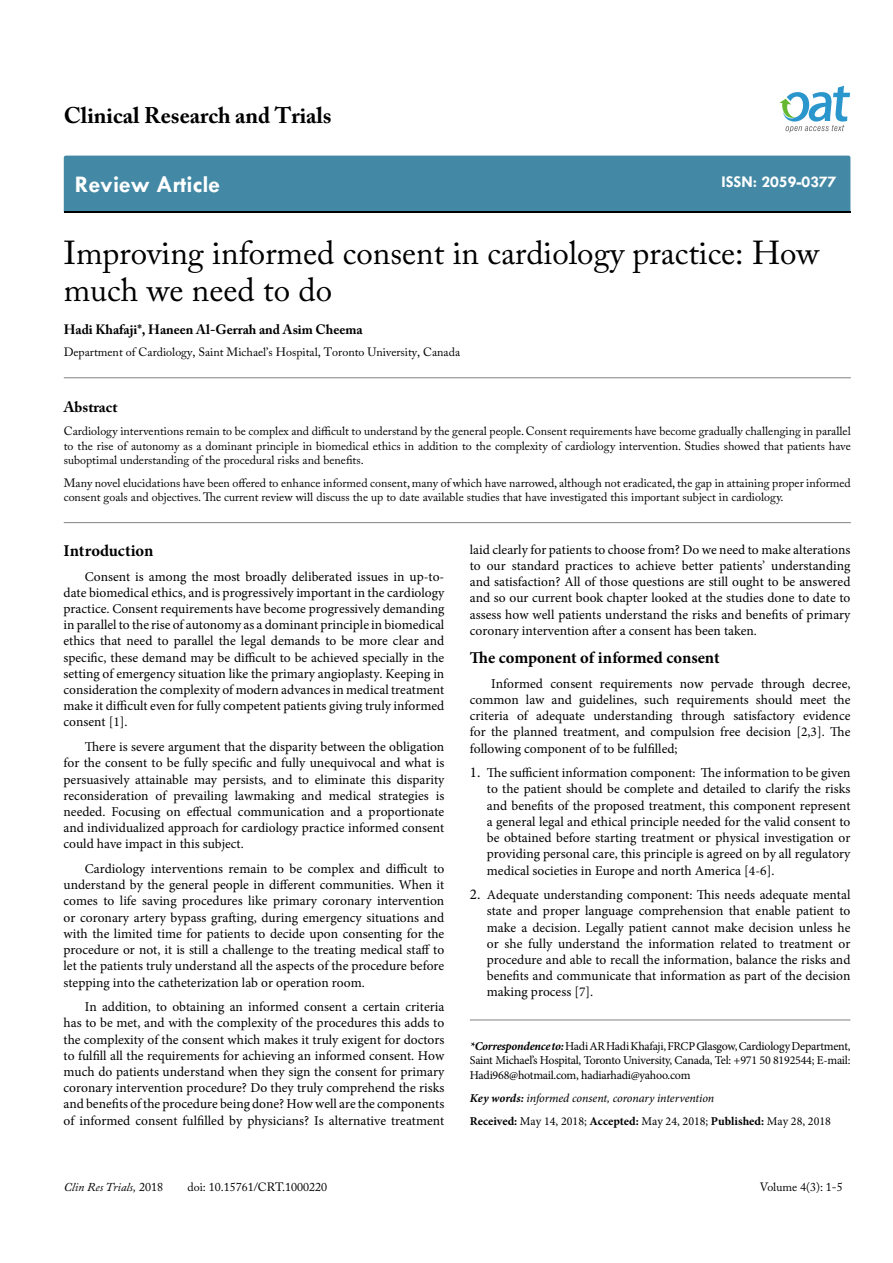
<style>
.page{position:relative;width:893px;height:1263px;background:#fff}
.page>*{position:absolute;margin:0;border:0;box-sizing:border-box;transform-origin:0 0}
.t1{font:33px/37.5px "Adobe Caslon Pro";color:#000}
.t2{font:700 24px "Tw Cen";color:#fff}
.t3{font:700 22.5px "Adobe Caslon Pro";color:#000}
.t4{font:700 16.5px "Minion Pro";letter-spacing:-.005em;color:#000}
.t5{font:700 16.5px "Tw Cen";color:#fff}
.t6{font:700 15px "Adobe Caslon Pro";color:#000}
.t7{font:13.5px/16.2px "Minion Pro";color:#000;text-align:justify}
.t8{font:700 13.5px "Adobe Caslon Pro";color:#000}
.t9{font:12px/14.4px "Adobe Caslon Pro";color:#000;text-align:justify}
.t10{font:12px/14.4px "Minion Pro";letter-spacing:-.02em;color:#000;text-align:justify}
.t11{font:italic 12px/23px "Minion Pro";letter-spacing:-.01em;color:#000}
.t12{font:italic 12px "Adobe Caslon Pro";color:#000}
.s1{font-style:normal}
.s2{font-size:15px}
.s3{font-weight:700;font-style:italic}
.s4{font-weight:700}
.s5{font-weight:700;font-style:normal}
</style>
<div class="page">
<div style="left:64px;top:156px;width:786px;height:56px;background:#4389a5"></div>
<svg style="left:779px;top:86px;width:71px;height:47px"></svg>
<hr style="left:64px;top:522px;width:787px;height:1px;background:#808285">
<hr style="left:64px;top:377px;width:787px;height:1px;background:#808285">
<hr style="left:470px;top:1020px;width:380px;height:1px;background:#808285">
<h3 class="t3" style="left:64px;top:102px;width:269px">Clinical Research and Trials</h3>
<h2 class="t2" style="left:75px;top:170px;width:147px">Review Article</h2>
<p class="t5" style="left:721px;top:172px;width:117px">ISSN: 2059-0377</p>
<h1 class="t1" style="left:64px;top:233px;width:757px">Improving informed consent in cardiology practice: How much we need to do</h1>
<p class="t8" style="left:64px;top:322px;width:300px">Hadi Khafaji*, Haneen Al-Gerrah and Asim Cheema</p>
<p class="t9" style="left:64px;top:345px;width:398px">Department of Cardiology, Saint Michael’s Hospital, Toronto University, Canada</p>
<p class="t6" style="left:64px;top:398px;width:55px">Abstract</p>
<p class="t9" style="left:64px;top:424px;width:788px">Cardiology interventions remain to be complex and difficult to understand by the general people. Consent requirements have become gradually challenging in parallel to the rise of autonomy as a dominant principle in biomedical ethics in addition to the complexity of cardiology intervention. Studies showed that patients have suboptimal understanding of the procedural risks and benefits.</p>
<p class="t9" style="left:64px;top:476px;width:789px">Many novel elucidations have been offered to enhance informed consent, many of which have narrowed, although not eradicated, the gap in attaining proper informed consent goals and objectives. The current review will discuss the up to date available studies that have investigated this important subject in cardiology.</p>
<p class="t4" style="left:64px;top:539px;width:91px">Introduction</p>
<p class="t7" style="left:64px;top:568px;width:382px;text-indent:21px">Consent is among the most broadly deliberated issues in up-to&shy;date biomedical ethics, and is progressively important in the cardiology practice. Consent requirements have become progressively demanding in parallel to the rise of autonomy as a dominant principle in biomedical ethics that need to parallel the legal demands to be more clear and specific, these demand may be difficult to be achieved specially in the setting of emergency situation like the primary angioplasty. Keeping in consideration the complexity of modern advances in medical treatment make it difficult even for fully competent patients giving truly informed consent [1].</p>
<p class="t7" style="left:64px;top:739px;width:382px;text-indent:21px">There is severe argument that the disparity between the obligation for the consent to be fully specific and fully unequivocal and what is persuasively attainable may persists, and to eliminate this disparity reconsideration of prevailing lawmaking and medical strategies is needed. Focusing on effectual communication and a proportionate and individualized approach for cardiology practice informed consent could have impact in this subject.</p>
<p class="t7" style="left:64px;top:861px;width:382px;text-indent:21px">Cardiology interventions remain to be complex and difficult to understand by the general people in different communities. When it comes to life saving procedures like primary coronary intervention or coronary artery bypass grafting, during emergency situations and with the limited time for patients to decide upon consenting for the procedure or not, it is still a challenge to the treating medical staff to let the patients truly understand all the aspects of the procedure before stepping into the catheterization lab or operation room.</p>
<p class="t7" style="left:64px;top:999px;width:382px;text-indent:21px">In addition, to obtaining an informed consent a certain criteria has to be met, and with the complexity of the procedures this adds to the complexity of the consent which makes it truly exigent for doctors to fulfill all the requirements for achieving an informed consent. How much do patients understand when they sign the consent for primary coronary intervention procedure? Do they truly comprehend the risks and benefits of the procedure being done? How well are the components of informed consent fulfilled by physicians? Is alternative treatment</p>
<p class="t12" style="left:64px;top:1180px;width:101px">Clin Res Trials, <span class="s1">2018</span></p>
<p class="t9" style="left:188px;top:1180px;width:141px">doi: 10.15761/CRT.1000220</p>
<p class="t7" style="left:470px;top:541px;width:382px">laid clearly for patients to choose from? Do we need to make alterations to our standard practices to achieve better patients’ understanding and satisfaction? All of those questions are still ought to be answered and so our current book chapter looked at the studies done to date to assess how well patients understand the risks and benefits of primary coronary intervention after a consent has been taken.</p>
<p class="t4" style="left:470px;top:646px;width:251px">The component of informed consent</p>
<p class="t7" style="left:470px;top:675px;width:382px;text-indent:21px">Informed consent requirements now pervade through decree, common law and guidelines, such requirements should meet the criteria of adequate understanding through satisfactory evidence for the planned treatment, and compulsion free decision [2,3]. The following component of to be fulfilled;</p>
<p class="t7" style="left:487px;top:765px;width:365px;text-indent:-17px"><span class="s2">1.</span> The sufficient information component: The information to be given to the patient should be complete and detailed to clarify the risks and benefits of the proposed treatment, this component represent a general legal and ethical principle needed for the valid consent to be obtained before starting treatment or physical investigation or providing personal care, this principle is agreed on by all regulatory medical societies in Europe and north America [4-6].</p>
<p class="t7" style="left:487px;top:887px;width:365px;text-indent:-17px"><span class="s2">2.</span> Adequate understanding component: This needs adequate mental state and proper language comprehension that enable patient to make a decision. Legally patient cannot make decision unless he or she fully understand the information related to treatment or procedure and able to recall the information, balance the risks and benefits and communicate that information as part of the decision making process [7].</p>
<p class="t10" style="left:470px;top:1039px;width:382px"><span class="s3">*Correspondence to:</span> Hadi AR Hadi Khafaji, FRCP Glasgow, Cardiology Department, Saint Michael’s Hospital, Toronto University, Canada, Tel: +971 50 8192544; E-mail:<br>Hadi968@hotmail.com, hadiarhadi@yahoo.com</p>
<p class="t11" style="left:470px;top:1086px;width:363px"><span class="s4">Key words:</span> informed consent, coronary intervention<br><span class="s5">Received:</span> <span class="s1">May 14, 2018;</span> <span class="s5">Accepted:</span> <span class="s1">May 24, 2018;</span> <span class="s5">Published:</span> <span class="s1">May 28, 2018</span></p>
<p class="t9" style="left:760px;top:1180px;width:84px">Volume 4(3): 1-5</p>
</div>
